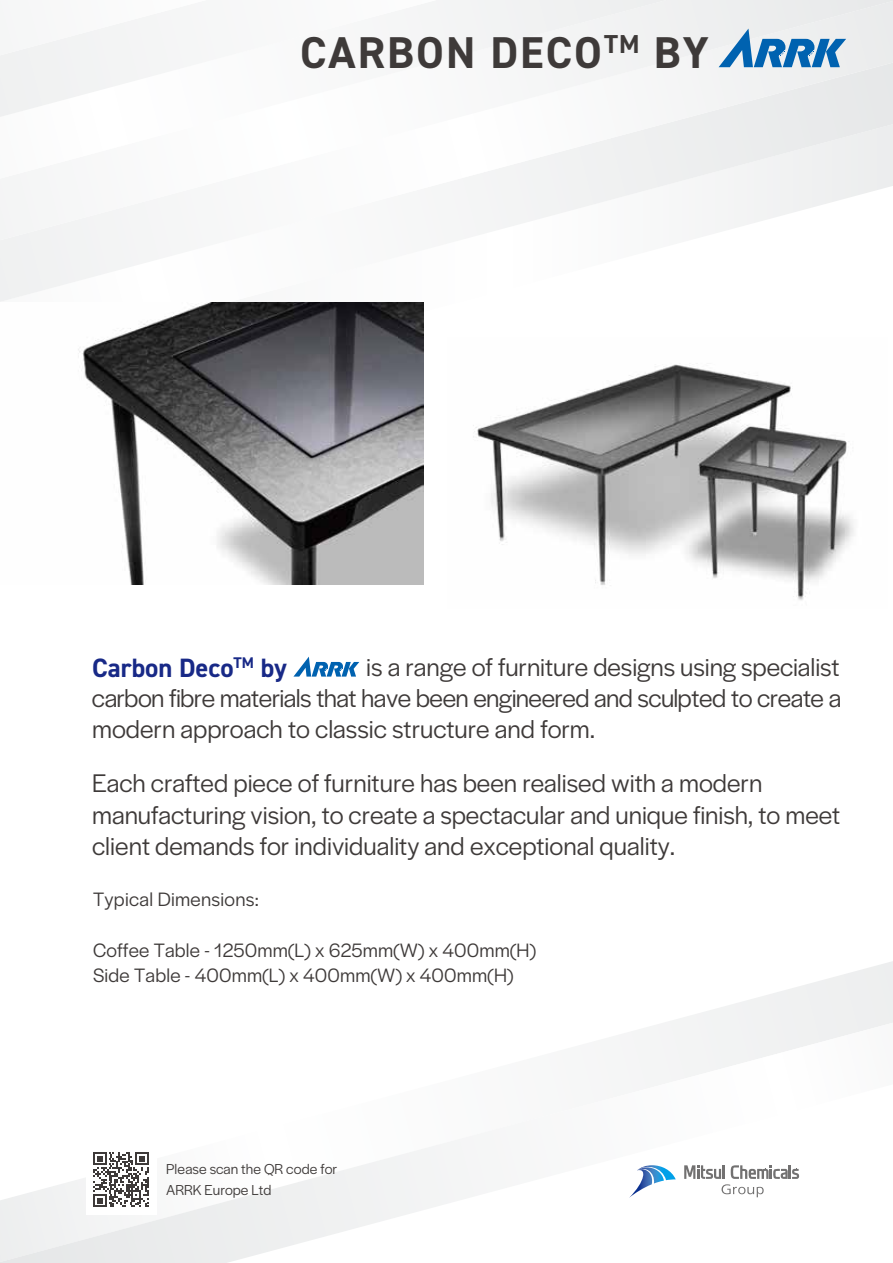
<style>
.page{position:relative;width:893px;height:1263px;background:#fff}
.page>*{position:absolute;margin:0;border:0;box-sizing:border-box;transform-origin:0 0}
.t1{font:700 44.7px "DIN2014";letter-spacing:.045em;color:#3e3a39}
.t2{font:26.55px/31.2px "Halyard Display";color:#3e3a39;text-align:justify}
.t3{font:20.25px/25.5px "Halyard Display";letter-spacing:.01em;color:#3e3a39}
.t4{font:15px/21px "Halyard Display";color:#3e3a39}
.s1{font-family:"DIN2014";font-weight:700;color:#182987}
.s2{font-family:"Koz Go Pr 6 N";color:#182987}
</style>
<div class="page">
<svg style="left:665px;top:961px;width:228px;height:62px"></svg>
<svg style="left:0;top:1023px;width:890px;height:240px"></svg>
<svg style="left:0;top:240px;width:159px;height:62px"></svg>
<svg style="left:0;top:0;width:893px;height:240px"></svg>
<svg style="left:0;top:0;width:667px;height:179px"></svg>
<svg style="left:0;top:0;width:437px;height:117px"></svg>
<div style="left:0;top:0;width:207px;height:55px;background:#f6f6f6"></div>
<svg style="left:684px;top:1165px;width:115px;height:32px"></svg>
<svg style="left:629px;top:1163px;width:47px;height:35px"></svg>
<img style="left:78px;top:302px;width:345px;height:282px">
<img style="left:473px;top:364px;width:381px;height:236px">
<svg style="left:719px;top:29px;width:127px;height:38px"></svg>
<svg style="left:293px;top:657px;width:66px;height:20px"></svg>
<div style="left:86px;top:1144px;width:70px;height:71px;background:#fff"></div>
<svg style="left:93px;top:1152px;width:56px;height:55px"></svg>
<h1 class="t1" style="left:300px;top:23px;width:410px">CARBON DECO<sup>TM</sup> BY</h1>
<p class="t2" style="left:92px;top:650px;width:751px"><span class="s1">Carbon Deco</span><sup>TM</sup> <span class="s1">by</span> <span class="s2">　　</span> is a range of furniture designs using specialist carbon fibre materials that have been engineered and sculpted to create a modern approach to classic structure and form.</p>
<p class="t2" style="left:92px;top:766px;width:750px;text-align:left">Each crafted piece of furniture has been realised with a modern manufacturing vision, to create a spectacular and unique finish, to meet client demands for individuality and exceptional quality.</p>
<p class="t3" style="left:93px;top:885px;width:167px">Typical Dimensions:</p>
<p class="t3" style="left:93px;top:936px;width:444px">Coffee Table - 1250mm(L) x 625mm(W) x 400mm(H)<br>Side Table - 400mm(L) x 400mm(W) x 400mm(H)</p>
<p class="t4" style="left:166px;top:1158px;width:173px">Please scan the QR code for<br>ARRK Europe Ltd</p>
</div>
